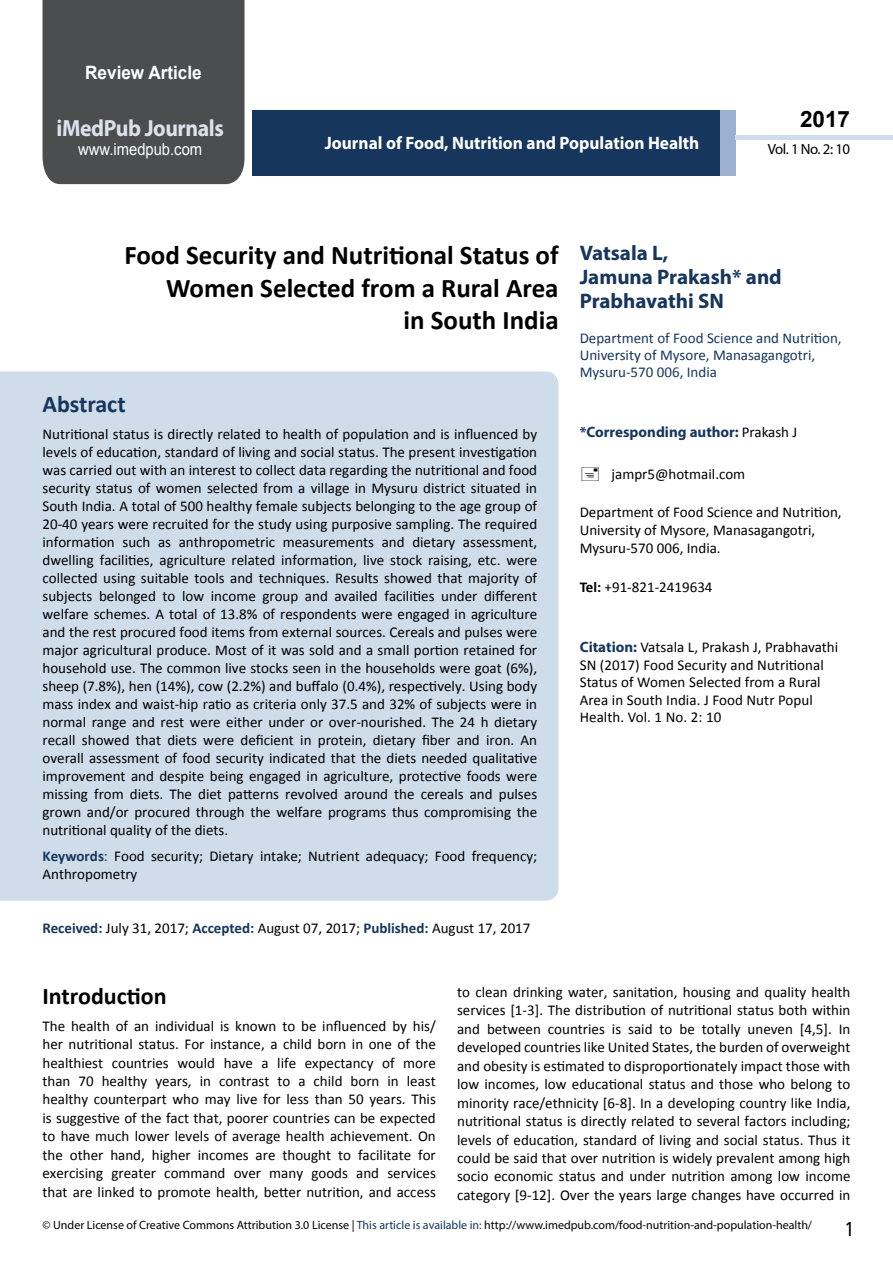
<style>
.page{position:relative;width:893px;height:1263px;background:#fff}
.page>*{position:absolute;margin:0;border:0;box-sizing:border-box;transform-origin:0 0}
.t1{font:700 27px/32.4px "Calibri";color:#000;text-align:right}
.t2{font:25.5px "Tunga";color:#000}
.t3{font:700 24px "Calibri";color:#000}
.t4{font:700 24px "Calibri";color:#16365d}
.t5{font:700 23.4px "Myriad Pro";letter-spacing:-.02em;color:#dbe1ed;scale:.93 1}
.t6{font:700 22.5px "Arial";color:#000}
.t7{font:700 21px/24px "Myriad Pro";color:#16365d}
.t8{font:700 18.45px "Arial";color:#fff;scale:.93 1}
.t9{font:700 18px "Myriad Pro";color:#fff;scale:.96 1}
.t10{font:16.5px "Arial";color:#fff;scale:.89 1}
.t11{font:15px/18px "Calibri";color:#000}
.t12{font:15px/17.4px "Calibri";color:#16365d}
.t13{font:700 15px "Myriad Pro";color:#16365d}
.t14{font:14.85px "Myriad Pro";letter-spacing:-.03em;color:#000}
.t15{font:12px "Myriad Pro";color:#000}
.s1{font-weight:700;color:#16365d}
.s2{color:#16365d}
.s3{font-family:"Calibri";font-weight:400;color:#000}
.s4{font-weight:700}
.s5{font-family:"Myriad Pro";font-weight:700;color:#16365d}
</style>
<div class="page">
<div style="left:252px;top:110px;width:469px;height:66px;background:#16365d"></div>
<div style="left:720px;top:110px;width:16px;height:66px;background:#9bb1cf"></div>
<div style="left:43px;top:0;width:201px;height:184px;background:#4c4d4f"></div>
<div style="left:736px;top:135px;width:157px;height:5px;background:#cfdce9"></div>
<div style="left:0;top:371px;width:558px;height:530px;background:#cfdce9"></div>
<p class="t8" style="left:85px;top:60px;width:127px">Review Article</p>
<h3 class="t5" style="left:57px;top:113px;width:181px">iMedPub Journals</h3>
<p class="t10" style="left:78px;top:138px;width:141px">www.imedpub.com</p>
<p class="t9" style="left:325px;top:132px;width:392px">Journal of Food, Nutrition and Population Health</p>
<h3 class="t6" style="left:800px;top:104px;width:52px">2017</h3>
<p class="t14" style="left:768px;top:140px;width:84px">Vol. 1 No. 2: 10</p>
<h1 class="t1" style="left:124px;top:239px;width:436px">Food Security and Nutritional Status of<br>Women Selected from a Rural Area<br>in South India</h1>
<h3 class="t4" style="left:43px;top:389px;width:85px">Abstract</h3>
<p class="t11" style="left:43px;top:425px;width:496px;text-align:justify">Nutritional status is directly related to health of population and is influenced by levels of education, standard of living and social status. The present investigation was carried out with an interest to collect data regarding the nutritional and food security status of women selected from a village in Mysuru district situated in South India. A total of 500 healthy female subjects belonging to the age group of 20-40 years were recruited for the study using purposive sampling. The required information such as anthropometric measurements and dietary assessment, dwelling facilities, agriculture related information, live stock raising, etc. were collected using suitable tools and techniques. Results showed that majority of subjects belonged to low income group and availed facilities under different welfare schemes. A total of 13.8% of respondents were engaged in agriculture and the rest procured food items from external sources. Cereals and pulses were major agricultural produce. Most of it was sold and a small portion retained for household use. The common live stocks seen in the households were goat (6%), sheep (7.8%), hen (14%), cow (2.2%) and buffalo (0.4%), respectively. Using body mass index and waist-hip ratio as criteria only 37.5 and 32% of subjects were in normal range and rest were either under or over-nourished. The 24 h dietary recall showed that diets were deficient in protein, dietary fiber and iron. An overall assessment of food security indicated that the diets needed qualitative improvement and despite being engaged in agriculture, protective foods were missing from diets. The diet patterns revolved around the cereals and pulses grown and/or procured through the welfare programs thus compromising the nutritional quality of the diets.</p>
<p class="t11" style="left:43px;top:847px;width:496px"><span class="s1">Keywords</span><span class="s2">:</span> Food security; Dietary intake; Nutrient adequacy; Food frequency;<br>Anthropometry</p>
<p class="t11" style="left:43px;top:919px;width:489px"><span class="s1">Received:</span> July 31, 2017; <span class="s1">Accepted:</span> August 07, 2017; <span class="s1">Published:</span> August 17, 2017</p>
<h3 class="t7" style="left:580px;top:240px;width:204px">Vatsala L,<br>Jamuna Prakash* and<br>Prabhavathi SN</h3>
<p class="t12" style="left:580px;top:329px;width:263px">Department of Food Science and Nutrition,<br>University of Mysore, Manasagangotri,<br>Mysuru-570 006, India</p>
<p class="t13" style="left:580px;top:422px;width:219px">*Corresponding author: <span class="s3">Prakash J</span></p>
<p class="t11" style="left:612px;top:465px;width:135px">jampr5@hotmail.com</p>
<p class="t11" style="left:580px;top:503px;width:263px">Department of Food Science and Nutrition,<br>University of Mysore, Manasagangotri,<br>Mysuru-570 006, India.</p>
<p class="t11" style="left:580px;top:578px;width:134px"><span class="s4">Tel:</span> +91-821-2419634</p>
<p class="t11" style="left:580px;top:639px;width:260px;line-height:17.4px"><span class="s5">Citation:</span> Vatsala L, Prakash J, Prabhavathi SN (2017) Food Security and Nutritional Status of Women Selected from a Rural Area in South India. J Food Nutr Popul Health. Vol. 1 No. 2: 10</p>
<h3 class="t3" style="left:43px;top:980px;width:126px">Introduction</h3>
<p class="t11" style="left:43px;top:1016px;width:395px;line-height:18.5px;text-align:justify">The health of an individual is known to be influenced by his/ her nutritional status. For instance, a child born in one of the healthiest countries would have a life expectancy of more than 70 healthy years, in contrast to a child born in least healthy counterpart who may live for less than 50 years. This is suggestive of the fact that, poorer countries can be expected to have much lower levels of average health achievement. On the other hand, higher incomes are thought to facilitate for exercising greater command over many goods and services that are linked to promote health, better nutrition, and access</p>
<p class="t11" style="left:457px;top:983px;width:395px;line-height:18.5px;text-align:justify">to clean drinking water, sanitation, housing and quality health services [1-3]. The distribution of nutritional status both within and between countries is said to be totally uneven [4,5]. In developed countries like United States, the burden of overweight and obesity is estimated to disproportionately impact those with low incomes, low educational status and those who belong to minority race/ethnicity [6-8]. In a developing country like India, nutritional status is directly related to several factors including; levels of education, standard of living and social status. Thus it could be said that over nutrition is widely prevalent among high socio economic status and under nutrition among low income category [9-12]. Over the years large changes have occurred in</p>
<p class="t15" style="left:43px;top:1218px;width:771px">© Under License of Creative Commons Attribution 3.0 License | <span class="s2">This article is available in:</span> http://www.imedpub.com/food-nutrition-and-population-health/</p>
<h2 class="t2" style="left:846px;top:1212px;width:9px">1</h2>
</div>
